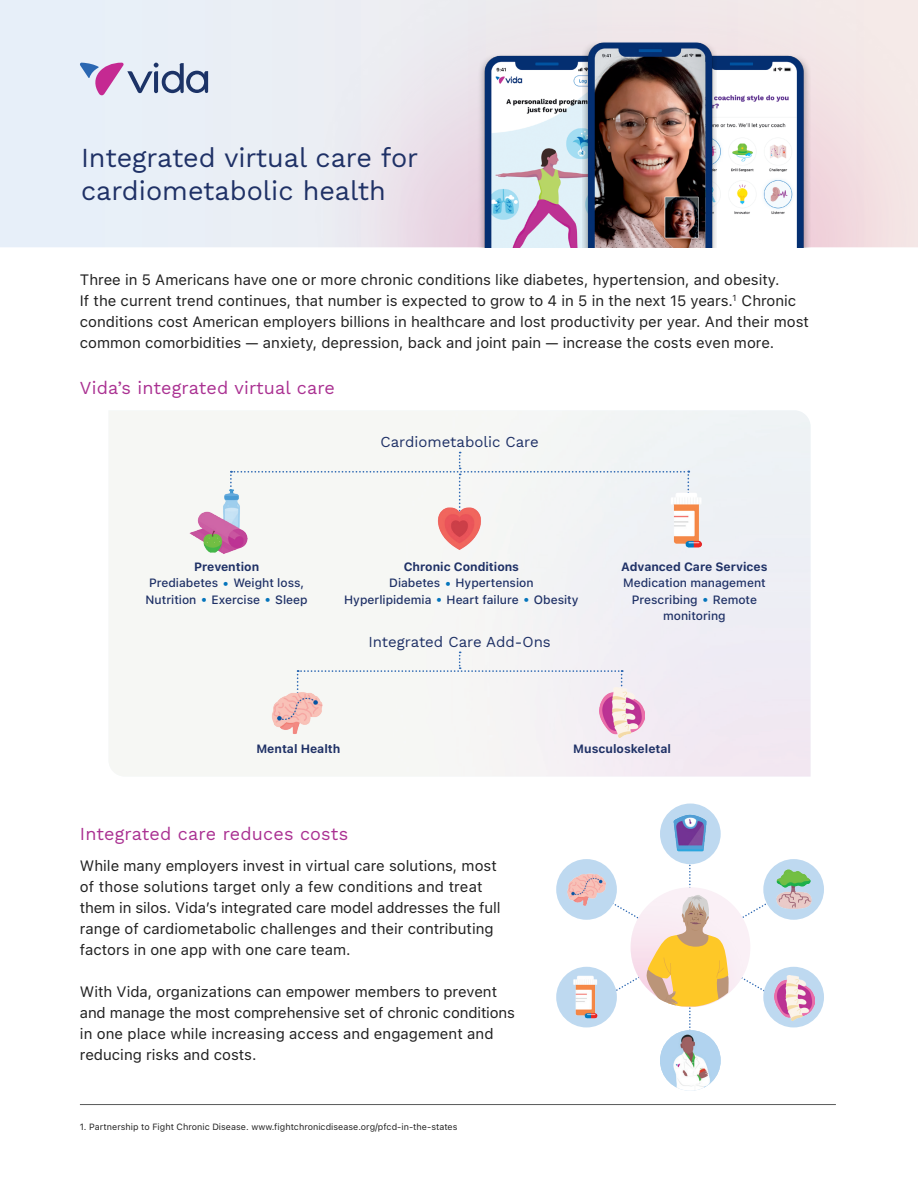
<style>
.page{position:relative;width:918px;height:1188px;background:#fff}
.page>*{position:absolute;margin:0;border:0;box-sizing:border-box;transform-origin:0 0}
.t1{font:27px/33px "Work Sans";color:#1f3166}
.t2{font:18px "Work Sans";letter-spacing:.01em;color:#aa3192}
.t3{font:15px/21px "SF Pro Text";color:#212121}
.t4{font:15px "Work Sans";color:#1f3166}
.t5{font:500 12px/16.5px "SF Pro Text";color:#1f3166;text-align:center}
.t6{font:700 12px "SF Pro Text";color:#1f3166}
.t7{font:9px "SF Pro Text";letter-spacing:.005em;color:#212121}
.s1{font-weight:700}
.s2{font-size:18px;color:#0575bc}
</style>
<div class="page">
<img style="left:109px;top:410px;width:702px;height:367px">
<div style="left:0;top:0;width:295px;height:247px;background:#e8eff7"></div>
<img style="left:477px;top:52px;width:105px;height:195px">
<img style="left:717px;top:52px;width:94px;height:195px">
<img style="left:582px;top:39px;width:135px;height:208px">
<hr style="left:80px;top:1104px;width:756px;height:1px;background:#585959">
<svg style="left:79px;top:63px;width:129px;height:33px;background:#b7b0ce"></svg>
<img style="left:433px;top:514px;width:57px;height:41px">
<div style="left:297px;top:652px;width:326px;height:51px;background:#f6f5f4"></div>
<img style="left:257px;top:673px;width:80px;height:67px">
<img style="left:600px;top:688px;width:45px;height:49px">
<img style="left:660px;top:480px;width:57px;height:79px">
<div style="left:230px;top:452px;width:459px;height:62px;background:#f6f6f4"></div>
<img style="left:179px;top:482px;width:79px;height:77px">
<div style="left:660px;top:804px;width:61px;height:60px;background:#bed9f0;border-radius:50%"></div>
<img style="left:666px;top:809px;width:49px;height:21px">
<img style="left:556px;top:859px;width:61px;height:61px;border-radius:30px">
<div style="left:556px;top:967px;width:61px;height:60px;background:#bed9f0;border-radius:50%"></div>
<div style="left:763px;top:967px;width:61px;height:60px;background:#bed9f0;border-radius:50%"></div>
<div style="left:763px;top:859px;width:61px;height:61px;background:#bed9f0;border-radius:50%"></div>
<img style="left:787px;top:864px;width:31px;height:49px">
<img style="left:660px;top:1030px;width:61px;height:61px;border-radius:30px">
<svg style="left:595px;top:830px;width:192px;height:216px"></svg>
<img style="left:565px;top:966px;width:44px;height:61px">
<img style="left:774px;top:976px;width:41px;height:44px">
<h1 class="t1" style="left:81px;top:140px;width:339px">Integrated virtual care for cardiometabolic health</h1>
<p class="t3" style="left:80px;top:270px;width:731px">Three in 5 Americans have one or more chronic conditions like diabetes, hypertension, and obesity.<br>If the current trend continues, that number is expected to grow to 4 in 5 in the next 15 years.<sup>1</sup> Chronic conditions cost American employers billions in healthcare and lost productivity per year. And their most common comorbidities — anxiety, depression, back and joint pain — increase the costs even more.</p>
<p class="t2" style="left:80px;top:374px;width:257px">Vida’s integrated virtual care</p>
<p class="t4" style="left:380px;top:430px;width:160px">Cardiometabolic Care</p>
<p class="t5" style="left:146px;top:558px;width:164px"><span class="s1">Prevention<br></span>Prediabetes <span class="s2">•</span> Weight loss,<br>Nutrition <span class="s2">•</span> Exercise <span class="s2">•</span> Sleep</p>
<p class="t5" style="left:344px;top:558px;width:236px"><span class="s1">Chronic Conditions<br></span>Diabetes <span class="s2">•</span> Hypertension<br>Hyperlipidemia <span class="s2">•</span> Heart failure <span class="s2">•</span> Obesity</p>
<p class="t4" style="left:368px;top:630px;width:184px">Integrated Care Add-Ons</p>
<p class="t6" style="left:621px;top:559px;width:148px">Advanced Care Services</p>
<p class="t5" style="left:623px;top:575px;width:144px">Medication management<br>Prescribing <span class="s2">•</span> Remote monitoring</p>
<p class="t6" style="left:256px;top:742px;width:86px">Mental Health</p>
<p class="t6" style="left:573px;top:742px;width:99px">Musculoskeletal</p>
<p class="t2" style="left:80px;top:820px;width:270px">Integrated care reduces costs</p>
<p class="t3" style="left:80px;top:856px;width:422px">While many employers invest in virtual care solutions, most of those solutions target only a few conditions and treat them in silos. Vida’s integrated care model addresses the full range of cardiometabolic challenges and their contributing factors in one app with one care team.</p>
<p class="t3" style="left:80px;top:982px;width:437px">With Vida, organizations can empower members to prevent and manage the most comprehensive set of chronic conditions in one place while increasing access and engagement and reducing risks and costs.</p>
<p class="t7" style="left:80px;top:1121px;width:379px">1. Partnership to Fight Chronic Disease. www.fightchronicdisease.org/pfcd-in-the-states</p>
</div>
